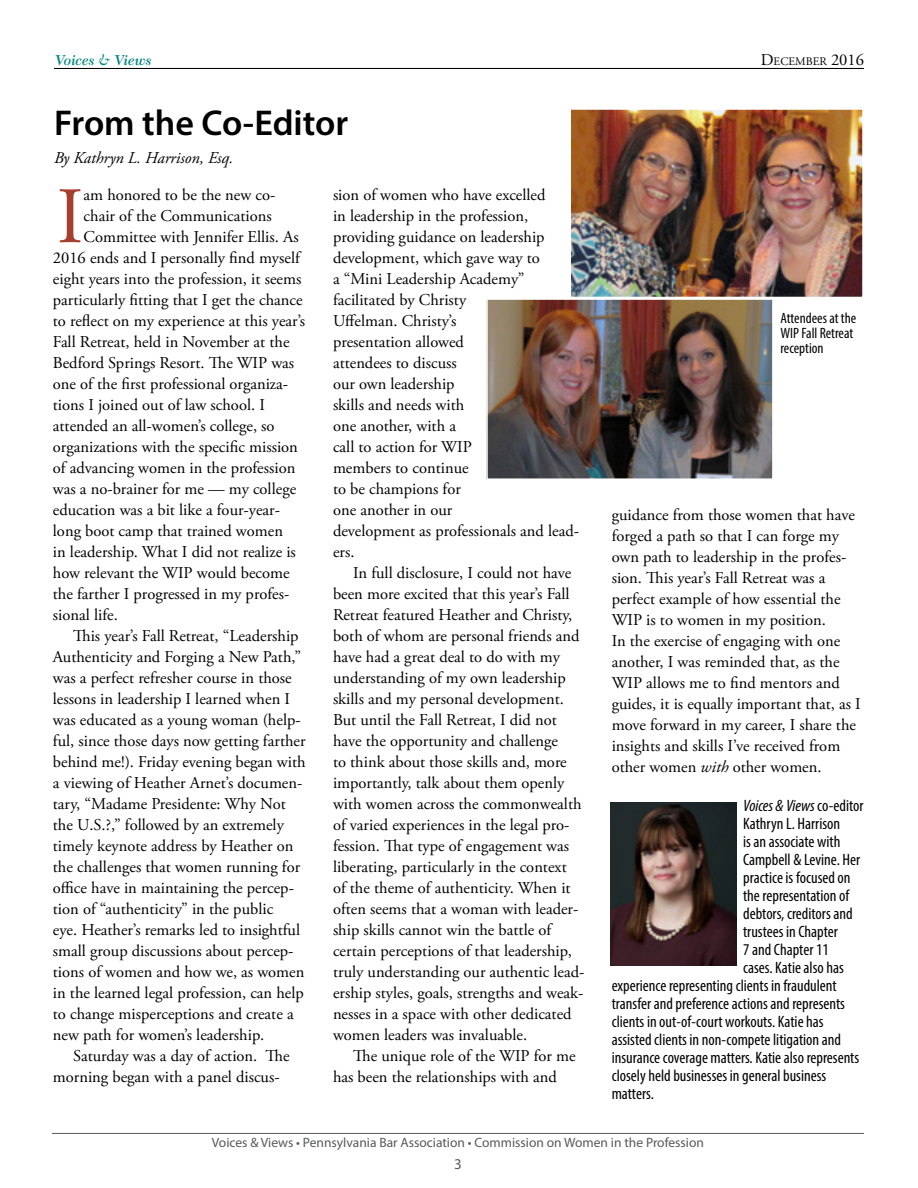
<style>
.page{position:relative;width:918px;height:1188px;background:#fff}
.page>*{position:absolute;margin:0;border:0;box-sizing:border-box;transform-origin:0 0}
.t1{font:79.8px "Adobe Garamond Pro";color:#a53f30}
.t2{font:600 36px "Myriad Pro";color:#000}
.t3{font:16.5px/21px "Adobe Garamond Pro";color:#000}
.t4{font:condensed 16.5px "Myriad Pro";color:#000}
.t5{font:italic 16.5px "Adobe Garamond Pro";color:#000}
.t6{font:italic condensed 16.5px "Myriad Pro";color:#000}
.t7{font:condensed 15px/15px "Myriad Pro";color:#000}
.t8{font:italic 600 15px "New Caledonia";color:#008580}
.t9{font:15px "Myriad Pro";color:#58595b}
.t10{font:13.5px "Myriad Pro";color:#58595b}
.t11{font:11.55px "Adobe Garamond";color:#000}
.s1{font-size:16.5px}
.s2{font-style:italic}
.s3{font-style:normal}
</style>
<div class="page">
<hr style="left:54px;top:68px;width:810px;height:1px;background:#000">
<hr style="left:52px;top:1133px;width:812px;height:1px;background:#58595b">
<img style="left:489px;top:301px;width:282px;height:176px">
<div style="left:486px;top:298px;width:288px;height:182px;border:2px solid #fff"></div>
<img style="left:572px;top:111px;width:289px;height:184px">
<div style="left:569px;top:108px;width:295px;height:190px;border:2px solid #fff"></div>
<img style="left:611px;top:803px;width:125px;height:163px">
<p class="t8" style="left:55px;top:52px;width:98px">Voices &amp; Views</p>
<h2 class="t2" style="left:54px;top:100px;width:296px">From the Co-Editor</h2>
<p class="t5" style="left:54px;top:148px;width:181px">By Kathryn L. Harrison, Esq.</p>
<h1 class="t1" style="left:57px;top:169px;width:28px">I</h1>
<p class="t3" style="left:84px;top:185px;width:193px">am honored to be the new co-</p>
<p class="t3" style="left:84px;top:206px;width:190px">chair of the Communications</p>
<p class="t3" style="left:84px;top:227px;width:217px">Committee with Jennifer Ellis. As</p>
<p class="t3" style="left:53px;top:248px;width:249px">2016 ends and I personally find myself</p>
<p class="t3" style="left:53px;top:269px;width:250px">eight years into the profession, it seems</p>
<p class="t3" style="left:53px;top:290px;width:251px">particularly fitting that I get the chance</p>
<p class="t3" style="left:53px;top:311px;width:254px">to reflect on my experience at this year’s</p>
<p class="t3" style="left:53px;top:332px;width:238px">Fall Retreat, held in November at the</p>
<p class="t3" style="left:53px;top:353px;width:243px">Bedford Springs Resort. The WIP was</p>
<p class="t3" style="left:53px;top:374px;width:237px">one of the first professional organiza-</p>
<p class="t3" style="left:53px;top:395px;width:214px">tions I joined out of law school. I</p>
<p class="t3" style="left:53px;top:416px;width:223px">attended an all-women’s college, so</p>
<p class="t3" style="left:53px;top:437px;width:247px">organizations with the specific mission</p>
<p class="t3" style="left:53px;top:458px;width:244px">of advancing women in the profession</p>
<p class="t3" style="left:53px;top:479px;width:245px">was a no-brainer for me — my college</p>
<p class="t3" style="left:53px;top:500px;width:229px">education was a bit like a four-year-</p>
<p class="t3" style="left:53px;top:521px;width:232px">long boot camp that trained women</p>
<p class="t3" style="left:53px;top:542px;width:244px">in leadership. What I did not realize is</p>
<p class="t3" style="left:53px;top:563px;width:238px">how relevant the WIP would become</p>
<p class="t3" style="left:53px;top:584px;width:238px">the farther I progressed in my profes-</p>
<p class="t3" style="left:53px;top:605px;width:66px">sional life.</p>
<p class="t3" style="left:73px;top:626px;width:227px">This year’s Fall Retreat, “Leadership</p>
<p class="t3" style="left:53px;top:647px;width:250px">Authenticity and Forging a New Path,”</p>
<p class="t3" style="left:53px;top:668px;width:240px">was a perfect refresher course in those</p>
<p class="t3" style="left:53px;top:689px;width:239px">lessons in leadership I learned when I</p>
<p class="t3" style="left:53px;top:710px;width:249px">was educated as a young woman (help-</p>
<p class="t3" style="left:53px;top:731px;width:254px">ful, since those days now getting farther</p>
<p class="t3" style="left:53px;top:752px;width:254px">behind me!). Friday evening began with</p>
<p class="t3" style="left:53px;top:773px;width:251px">a viewing of Heather Arnet’s documen-</p>
<p class="t3" style="left:53px;top:794px;width:234px">tary, “Madame Presidente: Why Not</p>
<p class="t3" style="left:53px;top:815px;width:233px">the U.S.?,” followed by an extremely</p>
<p class="t3" style="left:53px;top:836px;width:242px">timely keynote address by Heather on</p>
<p class="t3" style="left:53px;top:857px;width:249px">the challenges that women running for</p>
<p class="t3" style="left:53px;top:878px;width:243px">office have in maintaining the percep-</p>
<p class="t3" style="left:53px;top:899px;width:222px">tion of “authenticity” in the public</p>
<p class="t3" style="left:53px;top:920px;width:249px">eye. Heather’s remarks led to insightful</p>
<p class="t3" style="left:53px;top:941px;width:242px">small group discussions about percep-</p>
<p class="t3" style="left:53px;top:962px;width:253px">tions of women and how we, as women</p>
<p class="t3" style="left:53px;top:983px;width:252px">in the learned legal profession, can help</p>
<p class="t3" style="left:53px;top:1004px;width:242px">to change misperceptions and create a</p>
<p class="t3" style="left:53px;top:1025px;width:213px">new path for women’s leadership.</p>
<p class="t3" style="left:73px;top:1046px;width:218px">Saturday was a day of action. The</p>
<p class="t3" style="left:53px;top:1067px;width:228px">morning began with a panel discus-</p>
<p class="t3" style="left:333px;top:184px;width:248px">sion of women who have excelled<br>in leadership in the profession, providing guidance on leadership development, which gave way to<br>a “Mini Leadership Academy” facilitated by Christy<br>Uffelman. Christy’s<br>presentation allowed<br>attendees to discuss<br>our own leadership<br>skills and needs with<br>one another, with a<br>call to action for WIP<br>members to continue<br>to be champions for<br>one another in our<br>development as professionals and lead&shy;ers.</p>
<p class="t3" style="left:333px;top:563px;width:253px;text-indent:20px">In full disclosure, I could not have been more excited that this year’s Fall Retreat featured Heather and Christy, both of whom are personal friends and have had a great deal to do with my understanding of my own leadership skills and my personal development.<br>But until the Fall Retreat, I did not have the opportunity and challenge<br>to think about those skills and, more importantly, talk about them openly with women across the commonwealth of varied experiences in the legal pro&shy;fession. That type of engagement was liberating, particularly in the context<br>of the theme of authenticity. When it often seems that a woman with leader&shy;ship skills cannot win the battle of certain perceptions of that leadership, truly understanding our authentic lead&shy;ership styles, goals, strengths and weak&shy;nesses in a space with other dedicated women leaders was invaluable.</p>
<p class="t3" style="left:333px;top:1046px;width:244px;text-indent:20px">The unique role of the WIP for me has been the relationships with and</p>
<p class="t11" style="left:761px;top:55px;width:105px"><span class="s1">D</span>ECEMBER <span class="s1">2016</span></p>
<p class="t7" style="left:780px;top:311px;width:77px">Attendees at the<br>WIP Fall Retreat reception</p>
<p class="t3" style="left:612px;top:505px;width:251px">guidance from those women that have forged a path so that I can forge my own path to leadership in the profes&shy;sion. This year’s Fall Retreat was a perfect example of how essential the WIP is to women in my position.<br>In the exercise of engaging with one another, I was reminded that, as the WIP allows me to find mentors and guides, it is equally important that, as I move forward in my career, I share the insights and skills I’ve received from other women <span class="s2">with</span> other women.</p>
<p class="t6" style="left:743px;top:796px;width:122px">Voices &amp; Views <span class="s3">co-editor</span></p>
<p class="t4" style="left:743px;top:814px;width:99px">Kathryn L. Harrison</p>
<p class="t4" style="left:743px;top:832px;width:99px">is an associate with</p>
<p class="t4" style="left:743px;top:850px;width:119px">Campbell &amp; Levine. Her</p>
<p class="t4" style="left:743px;top:868px;width:109px">practice is focused on</p>
<p class="t4" style="left:743px;top:886px;width:108px">the representation of</p>
<p class="t4" style="left:743px;top:904px;width:111px">debtors, creditors and</p>
<p class="t4" style="left:743px;top:922px;width:96px">trustees in Chapter</p>
<p class="t4" style="left:743px;top:940px;width:87px">7 and Chapter 11</p>
<p class="t4" style="left:743px;top:958px;width:102px">cases. Katie also has</p>
<p class="t4" style="left:612px;top:976px;width:227px">experience representing clients in fraudulent</p>
<p class="t4" style="left:612px;top:994px;width:235px">transfer and preference actions and represents</p>
<p class="t4" style="left:612px;top:1012px;width:214px">clients in out-of-court workouts. Katie has</p>
<p class="t4" style="left:612px;top:1030px;width:231px">assisted clients in non-compete litigation and</p>
<p class="t4" style="left:612px;top:1048px;width:249px">insurance coverage matters. Katie also represents</p>
<p class="t4" style="left:612px;top:1066px;width:216px">closely held businesses in general business</p>
<p class="t4" style="left:612px;top:1084px;width:44px">matters.</p>
<p class="t10" style="left:212px;top:1134px;width:494px">Voices &amp; Views • Pennsylvania Bar Association • Commission on Women in the Profession</p>
<p class="t9" style="left:454px;top:1154px;width:9px">3</p>
</div>
